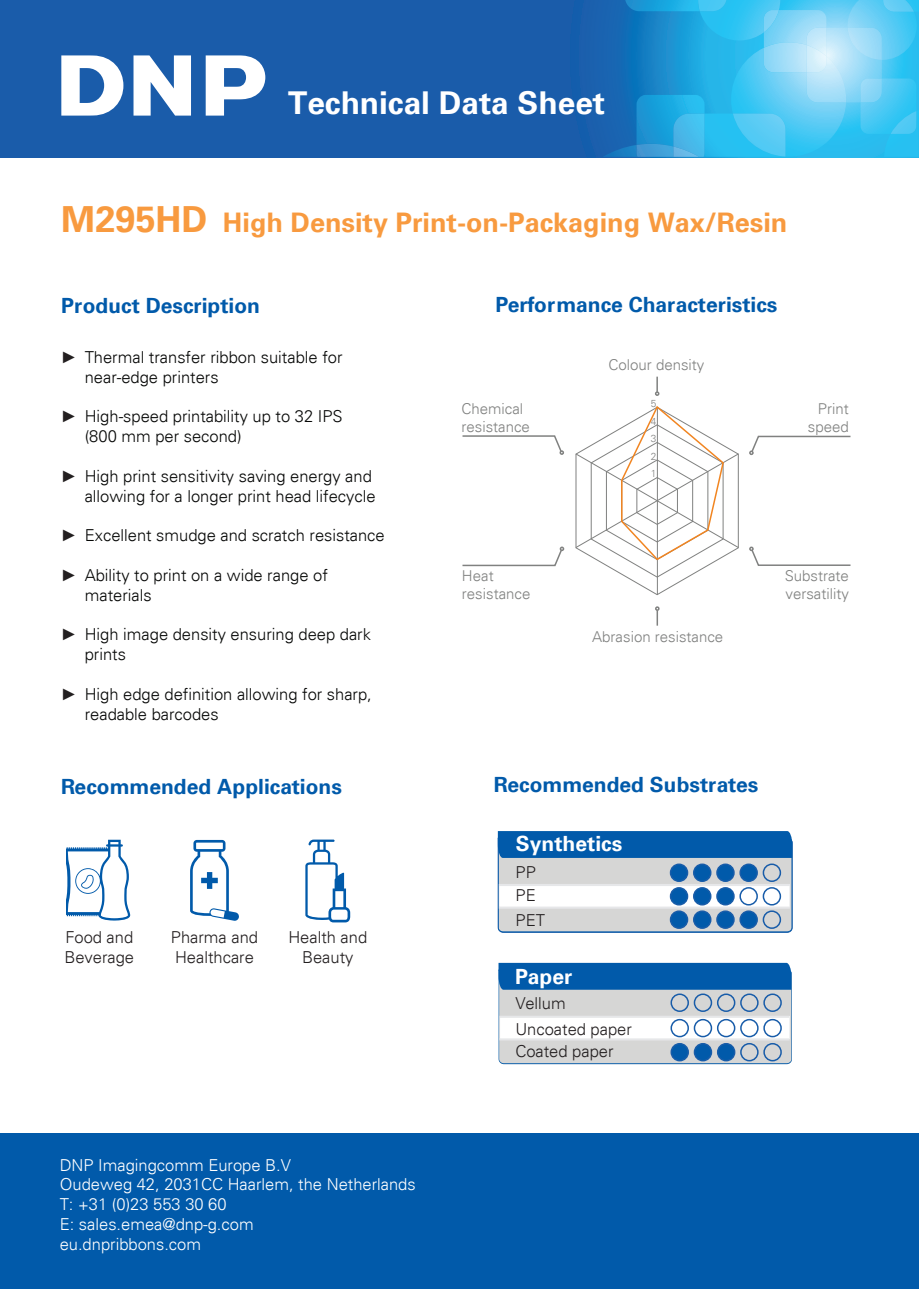
<style>
.page{position:relative;width:919px;height:1289px;background:#fff}
.page>*{position:absolute;margin:0;border:0;box-sizing:border-box;transform-origin:0 0}
.t1{font:700 31.5px "Univers";color:#fff}
.t2{font:700 27px "Univers";color:#f89a3f}
.t3{font:700 21px "Univers";color:#015aaa}
.t4{font:700 21px "Univers";color:#fff}
.t5{font:300 16.5px/19.8px "Univers";color:#060706}
.t6{font:300 16.5px/19.8px "Univers";color:#fff}
.t7{font:300 16.5px/19.8px "Univers";color:#231f20}
.t8{font:300 15px/18px "Univers";color:#808180}
.t9{font:300 10.05px/17.4px "Univers";color:#808180;text-align:justify}
.s1{font-size:36px}
.s2{font-family:"Arial";font-weight:400;color:#231f20}
</style>
<div class="page">
<hr style="left:918px;top:1133px;width:1px;height:155px;background:#015aaa">
<div style="left:1px;top:1133px;width:917px;height:155px;background:#015aaa"></div>
<div style="left:0;top:0;width:918px;height:157px;background:#1a5caa"></div>
<svg style="left:603px;top:0;width:315px;height:157px;background:#47b6e6"></svg>
<svg style="left:61px;top:55px;width:62px;height:61px"></svg>
<svg style="left:133px;top:55px;width:58px;height:61px"></svg>
<svg style="left:206px;top:55px;width:59px;height:61px"></svg>
<svg style="left:498px;top:962px;width:293px;height:102px"></svg>
<svg style="left:497px;top:831px;width:295px;height:102px"></svg>
<div style="left:717px;top:864px;width:17px;height:17px;background:#015aaa;border-radius:50%"></div>
<div style="left:716px;top:863px;width:18px;height:19px;border:2px solid #185ca9;border-radius:50%"></div>
<div style="left:740px;top:864px;width:17px;height:17px;background:#015aaa;border-radius:50%"></div>
<div style="left:739px;top:863px;width:18px;height:19px;border:2px solid #185ca9;border-radius:50%"></div>
<div style="left:762px;top:863px;width:19px;height:19px;border:2px solid #185ca9;border-radius:50%"></div>
<div style="left:670px;top:864px;width:17px;height:17px;background:#015aaa;border-radius:50%"></div>
<div style="left:669px;top:863px;width:19px;height:19px;border:2px solid #185ca9;border-radius:50%"></div>
<div style="left:693px;top:864px;width:17px;height:17px;background:#015aaa;border-radius:50%"></div>
<div style="left:693px;top:863px;width:18px;height:19px;border:2px solid #185ca9;border-radius:50%"></div>
<div style="left:717px;top:887px;width:17px;height:17px;background:#015aaa;border-radius:50%"></div>
<div style="left:716px;top:887px;width:18px;height:18px;border:2px solid #185ca9;border-radius:50%"></div>
<div style="left:739px;top:887px;width:18px;height:18px;border:2px solid #185ca9;border-radius:50%"></div>
<div style="left:762px;top:887px;width:19px;height:18px;border:2px solid #185ca9;border-radius:50%"></div>
<div style="left:670px;top:887px;width:17px;height:17px;background:#015aaa;border-radius:50%"></div>
<div style="left:669px;top:887px;width:19px;height:18px;border:2px solid #185ca9;border-radius:50%"></div>
<div style="left:693px;top:887px;width:17px;height:17px;background:#015aaa;border-radius:50%"></div>
<div style="left:693px;top:887px;width:18px;height:18px;border:2px solid #185ca9;border-radius:50%"></div>
<div style="left:717px;top:911px;width:17px;height:17px;background:#015aaa;border-radius:50%"></div>
<div style="left:716px;top:910px;width:18px;height:18px;border:2px solid #185ca9;border-radius:50%"></div>
<div style="left:740px;top:911px;width:17px;height:17px;background:#015aaa;border-radius:50%"></div>
<div style="left:739px;top:910px;width:18px;height:18px;border:2px solid #185ca9;border-radius:50%"></div>
<div style="left:762px;top:910px;width:19px;height:18px;border:2px solid #185ca9;border-radius:50%"></div>
<div style="left:670px;top:911px;width:17px;height:17px;background:#015aaa;border-radius:50%"></div>
<div style="left:669px;top:910px;width:19px;height:18px;border:2px solid #185ca9;border-radius:50%"></div>
<div style="left:693px;top:911px;width:17px;height:17px;background:#015aaa;border-radius:50%"></div>
<div style="left:693px;top:910px;width:18px;height:18px;border:2px solid #185ca9;border-radius:50%"></div>
<div style="left:717px;top:993px;width:18px;height:18px;border:2px solid #185ca9;border-radius:50%"></div>
<div style="left:740px;top:993px;width:18px;height:18px;border:2px solid #185ca9;border-radius:50%"></div>
<div style="left:763px;top:993px;width:18px;height:18px;border:2px solid #185ca9;border-radius:50%"></div>
<div style="left:670px;top:993px;width:19px;height:18px;border:2px solid #185ca9;border-radius:50%"></div>
<div style="left:693px;top:993px;width:19px;height:18px;border:2px solid #185ca9;border-radius:50%"></div>
<div style="left:717px;top:1018px;width:18px;height:19px;border:2px solid #185ca9;border-radius:50%"></div>
<div style="left:740px;top:1018px;width:18px;height:19px;border:2px solid #185ca9;border-radius:50%"></div>
<div style="left:763px;top:1018px;width:18px;height:19px;border:2px solid #185ca9;border-radius:50%"></div>
<div style="left:670px;top:1018px;width:19px;height:19px;border:2px solid #185ca9;border-radius:50%"></div>
<div style="left:693px;top:1018px;width:19px;height:19px;border:2px solid #185ca9;border-radius:50%"></div>
<div style="left:717px;top:1043px;width:17px;height:17px;background:#015aaa;border-radius:50%"></div>
<div style="left:717px;top:1042px;width:18px;height:19px;border:2px solid #185ca9;border-radius:50%"></div>
<div style="left:740px;top:1042px;width:18px;height:19px;border:2px solid #185ca9;border-radius:50%"></div>
<div style="left:763px;top:1042px;width:18px;height:19px;border:2px solid #185ca9;border-radius:50%"></div>
<div style="left:671px;top:1043px;width:17px;height:17px;background:#015aaa;border-radius:50%"></div>
<div style="left:670px;top:1042px;width:19px;height:19px;border:2px solid #185ca9;border-radius:50%"></div>
<div style="left:694px;top:1043px;width:17px;height:17px;background:#015aaa;border-radius:50%"></div>
<div style="left:693px;top:1042px;width:19px;height:19px;border:2px solid #185ca9;border-radius:50%"></div>
<svg style="left:67px;top:839px;width:63px;height:81px"></svg>
<svg style="left:305px;top:839px;width:45px;height:83px"></svg>
<svg style="left:190px;top:840px;width:49px;height:80px"></svg>
<svg style="left:462px;top:435px;width:102px;height:20px"></svg>
<svg style="left:462px;top:546px;width:102px;height:21px"></svg>
<svg style="left:749px;top:546px;width:102px;height:20px"></svg>
<svg style="left:749px;top:435px;width:102px;height:20px"></svg>
<svg style="left:655px;top:376px;width:4px;height:20px"></svg>
<svg style="left:655px;top:606px;width:4px;height:19px"></svg>
<svg style="left:575px;top:406px;width:164px;height:189px"></svg>
<h1 class="t1" style="left:288px;top:84px;width:318px">Technical Data Sheet</h1>
<h2 class="t2" style="left:61px;top:206px;width:727px"><span class="s1">M295HD</span> High Density Print-on-Packaging Wax/Resin</h2>
<p class="t3" style="left:61px;top:293px;width:200px">Product Description</p>
<p class="t3" style="left:495px;top:292px;width:283px">Performance Characteristics</p>
<p class="t5" style="left:85px;top:347px;width:259px;text-indent:-24px"><span class="s2">►</span> Thermal transfer ribbon suitable for near-edge printers</p>
<p class="t5" style="left:85px;top:406px;width:259px;text-indent:-24px"><span class="s2">►</span> High-speed printability up to 32 IPS (800 mm per second)</p>
<p class="t5" style="left:61px;top:466px;width:316px;text-align:right"><span class="s2">►</span> High print sensitivity saving energy and allowing for a longer print head lifecycle</p>
<p class="t5" style="left:61px;top:525px;width:325px"><span class="s2">►</span> Excellent smudge and scratch resistance</p>
<p class="t5" style="left:85px;top:565px;width:244px;text-indent:-24px"><span class="s2">►</span> Ability to print on a wide range of materials</p>
<p class="t5" style="left:85px;top:624px;width:288px;text-indent:-24px"><span class="s2">►</span> High image density ensuring deep dark prints</p>
<p class="t5" style="left:85px;top:684px;width:289px;text-indent:-24px"><span class="s2">►</span> High edge definition allowing for sharp, readable barcodes</p>
<p class="t8" style="left:461px;top:399px;width:70px">Chemical resistance</p>
<p class="t8" style="left:608px;top:356px;width:97px">Colour density</p>
<p class="t9" style="left:650px;top:395px;width:7px">5<br>4<br>3<br>2<br>1</p>
<p class="t8" style="left:807px;top:400px;width:42px;text-align:right">Print speed</p>
<p class="t8" style="left:462px;top:567px;width:70px">Heat resistance</p>
<p class="t8" style="left:784px;top:567px;width:66px">Substrate versatility</p>
<p class="t8" style="left:592px;top:627px;width:132px">Abrasion resistance</p>
<p class="t3" style="left:61px;top:774px;width:282px">Recommended Applications</p>
<p class="t3" style="left:494px;top:772px;width:266px">Recommended Substrates</p>
<p class="t4" style="left:516px;top:831px;width:108px">Synthetics</p>
<p class="t7" style="left:64px;top:927px;width:71px">Food and<br>Beverage</p>
<p class="t7" style="left:288px;top:927px;width:80px;text-align:center">Health and<br>Beauty</p>
<p class="t7" style="left:171px;top:927px;width:89px">Pharma and<br>Healthcare</p>
<p class="t6" style="left:60px;top:1154px;width:357px">DNP Imagingcomm Europe B.V<br>Oudeweg 42, 2031CC Haarlem, the Netherlands<br>T: +31 (0)23 553 30 60<br>E: sales.emea@dnp-g.com<br>eu.dnpribbons.com</p>
<p class="t7" style="left:515px;top:860px;width:31px;line-height:24.2px">PP<br>PE<br>PET</p>
<p class="t4" style="left:515px;top:963px;width:59px">Paper</p>
<p class="t7" style="left:515px;top:990px;width:118px;line-height:25.8px">Vellum<br>Uncoated paper</p>
<p class="t7" style="left:515px;top:1040px;width:100px">Coated paper</p>
</div>
